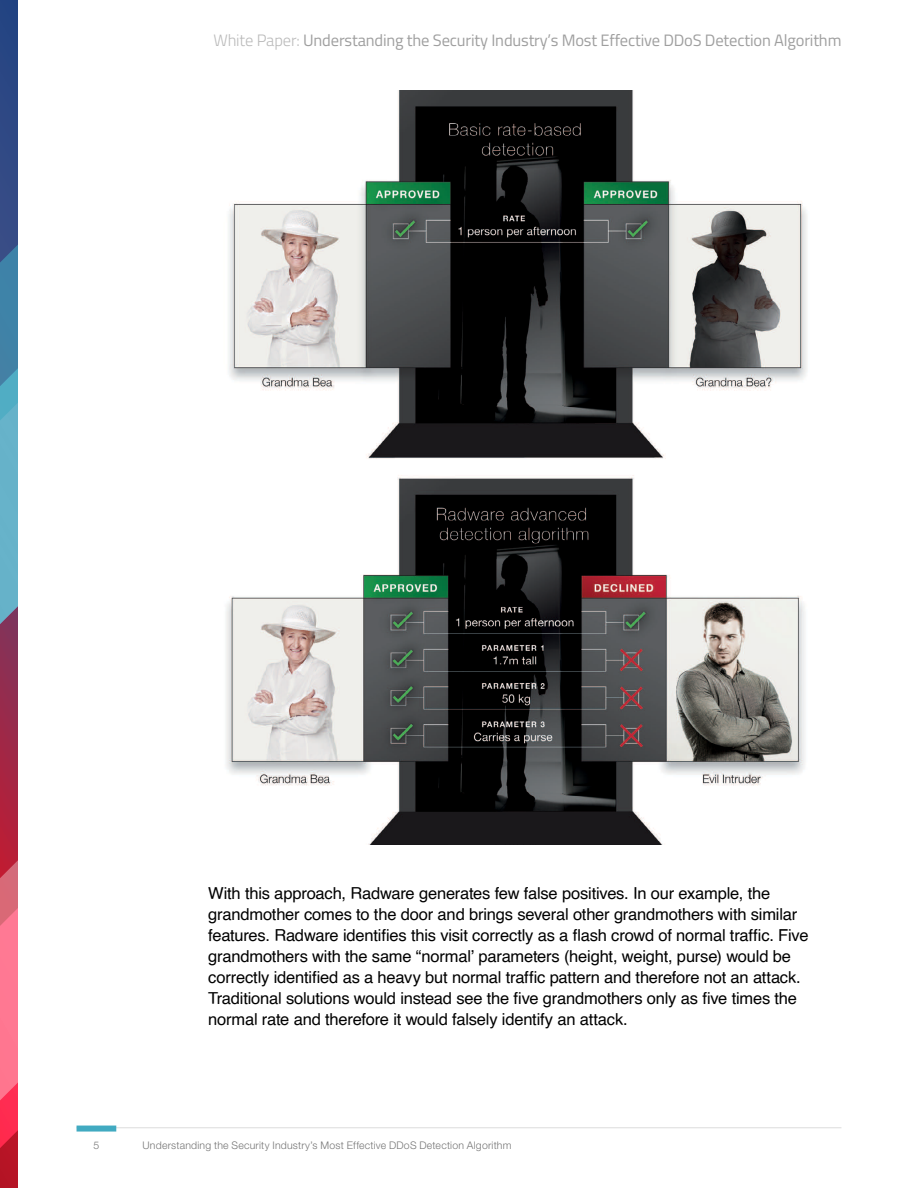
<style>
.page{position:relative;width:918px;height:1188px;background:#fff}
.page>*{position:absolute;margin:0;border:0;box-sizing:border-box;transform-origin:0 0}
.t1{font:16.5px/21px "Helvetica";letter-spacing:-.015em;color:#000}
.t2{font:16.5px "Titillium Web";letter-spacing:-.01em;color:#9f9f9f}
.t3{font:300 10.5px "Helvetica Neue";letter-spacing:.02em;color:#767676}
.s1{font-weight:300;color:#bababa}
</style>
<div class="page">
<hr style="left:77px;top:1127px;width:764px;height:1px;background:#dcdcdc">
<div style="left:77px;top:1126px;width:39px;height:6px;background:#41aac1"></div>
<svg style="left:0;top:0;width:17px;height:1188px"></svg>
<img style="left:226px;top:91px;width:581px;height:753px">
<p class="t2" style="left:213px;top:28px;width:630px"><span class="s1">White Paper:</span> Understanding the Security Industry’s Most Effective DDoS Detection Algorithm</p>
<p class="t1" style="left:208px;top:883px;width:602px">With this approach, Radware generates few false positives. In our example, the grandmother comes to the door and brings several other grandmothers with similar features. Radware identifies this visit correctly as a flash crowd of normal traffic. Five grandmothers with the same “normal’ parameters (height, weight, purse) would be correctly identified as a heavy but normal traffic pattern and therefore not an attack.<br>Traditional solutions would instead see the five grandmothers only as five times the normal rate and therefore it would falsely identify an attack.</p>
<p class="t3" style="left:93px;top:1139px;width:7px">5</p>
<p class="t3" style="left:143px;top:1139px;width:370px">Understanding the Security Industry’s Most Effective DDoS Detection Algorithm</p>
</div>
